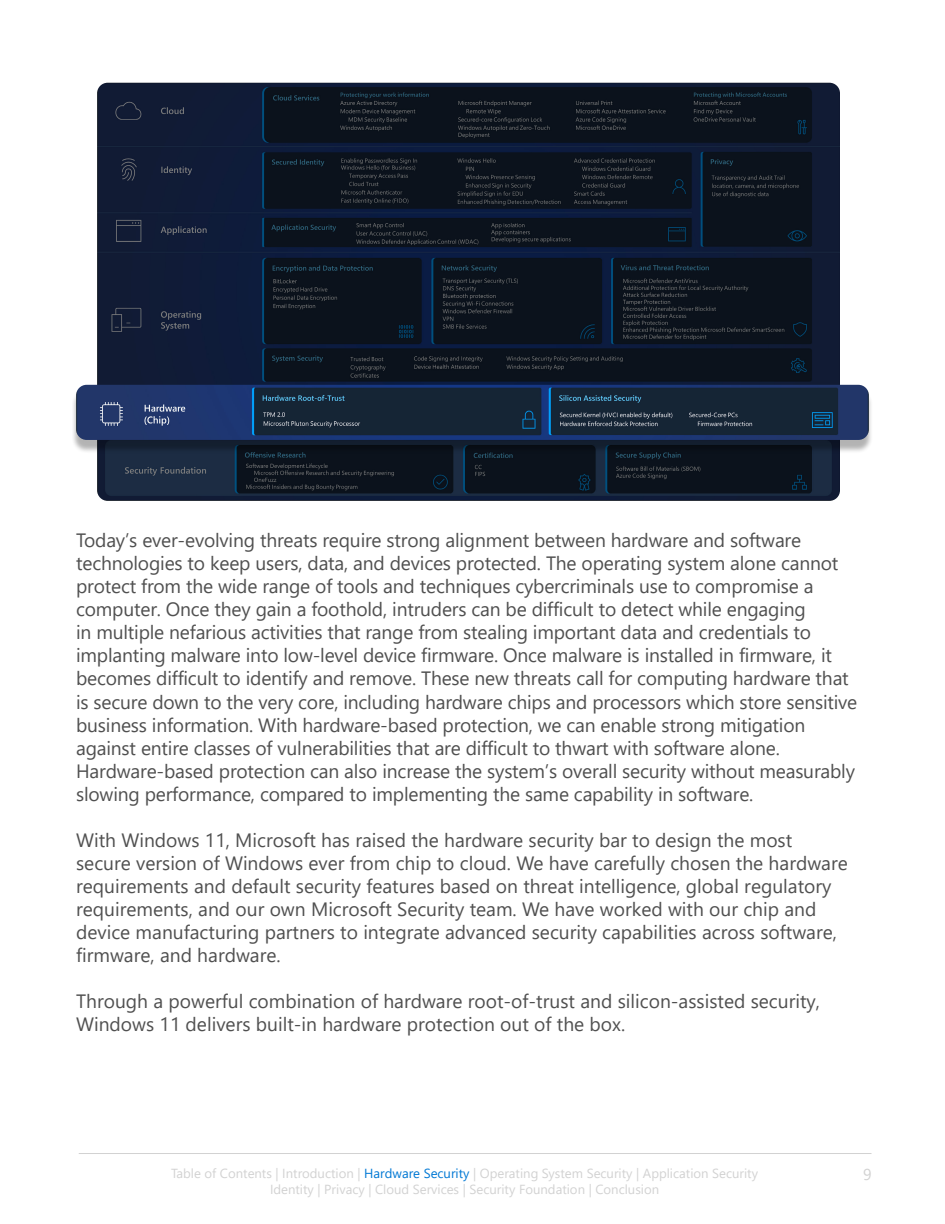
<style>
.page{position:relative;width:945px;height:1224px;background:#fff}
.page>*{position:absolute;margin:0;border:0;box-sizing:border-box;transform-origin:0 0}
.Body_Copy{font:19.25px/23.1px "Segoe UI";letter-spacing:-.01em;color:#505050}
.t1{font:15.75px "Segoe UI";color:#d2d2d2}
.t2{font:13.12px "Segoe UI";color:#d2d2d2}
.s1{color:#0078d4}
</style>
<div class="page">
<hr style="left:79px;top:1152px;width:793px;height:1px;background:#d2d2d2">
<img style="left:97px;top:83px;width:743px;height:418px">
<div style="left:72px;top:389px;width:802px;height:64px;background:#000;opacity:.3"></div>
<img style="left:76px;top:385px;width:793px;height:55px">
<p class="Body_Copy" style="left:76px;top:526px;width:783px">Today’s ever-evolving threats require strong alignment between hardware and software technologies to keep users, data, and devices protected. The operating system alone cannot protect from the wide range of tools and techniques cybercriminals use to compromise a computer. Once they gain a foothold, intruders can be difficult to detect while engaging<br>in multiple nefarious activities that range from stealing important data and credentials to implanting malware into low-level device firmware. Once malware is installed in firmware, it becomes difficult to identify and remove. These new threats call for computing hardware that is secure down to the very core, including hardware chips and processors which store sensitive business information. With hardware-based protection, we can enable strong mitigation against entire classes of vulnerabilities that are difficult to thwart with software alone.<br>Hardware-based protection can also increase the system’s overall security without measurably slowing performance, compared to implementing the same capability in software.</p>
<p class="Body_Copy" style="left:76px;top:826px;width:773px">With Windows 11, Microsoft has raised the hardware security bar to design the most secure version of Windows ever from chip to cloud. We have carefully chosen the hardware requirements and default security features based on threat intelligence, global regulatory requirements, and our own Microsoft Security team. We have worked with our chip and device manufacturing partners to integrate advanced security capabilities across software, firmware, and hardware.</p>
<p class="Body_Copy" style="left:76px;top:988px;width:746px">Through a powerful combination of hardware root-of-trust and silicon-assisted security,<br>Windows 11 delivers built-in hardware protection out of the box.</p>
<p class="t2" style="left:171px;top:1161px;width:588px">Table of Contents | Introduction | <span class="s1">Hardware Security</span> | Operating System Security | Application Security</p>
<p class="t1" style="left:863px;top:1159px;width:10px">9</p>
<p class="t2" style="left:270px;top:1176px;width:391px">Identity | Privacy | Cloud Services | Security Foundation | Conclusion</p>
</div>
